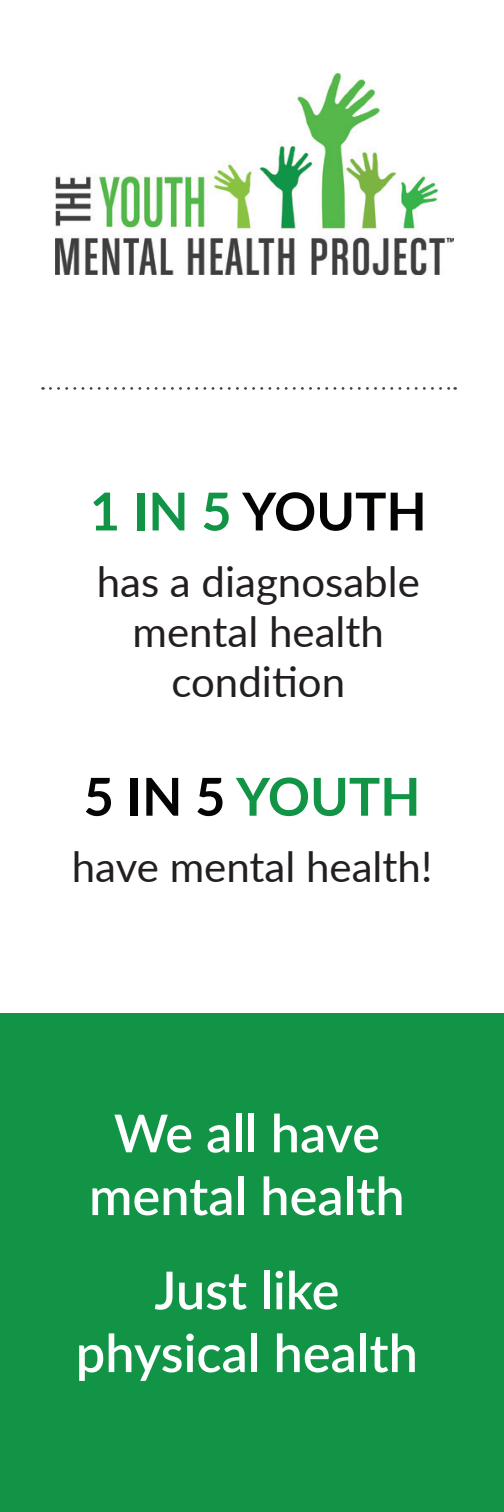
<style>
.page{position:relative;width:504px;height:1512px;background:#fff}
.page>*{position:absolute;margin:0;border:0;box-sizing:border-box;transform-origin:0 0}
.t1{font:600 52.15px/62.6px "Lato";color:#fff;text-align:center}
.t2{font:700 52.15px "Lato";color:#040503}
.t3{font:700 52.15px "Lato";color:#119446}
.t4{font:42px/50.4px "Lato";color:#231f20;text-align:center}
.s1{color:#119446}
.s2{color:#040503}
</style>
<div class="page">
<div style="left:0;top:1013px;width:504px;height:499px;background:#119446"></div>
<img style="left:55px;top:73px;width:399px;height:201px">
<svg style="left:50px;top:387px;width:406px;height:3px"></svg>
<p class="t2" style="left:90px;top:473px;width:338px"><span class="s1">1 IN 5</span> YOUTH</p>
<p class="t4" style="left:97px;top:554px;width:325px">has a diagnosable mental health</p>
<p class="t4" style="left:171px;top:655px;width:175px">condition</p>
<p class="t3" style="left:84px;top:758px;width:338px"><span class="s2">5 IN 5</span> YOUTH</p>
<p class="t4" style="left:72px;top:840px;width:362px">have mental health!</p>
<p class="t1" style="left:89px;top:1100px;width:317px">We all have mental health</p>
<p class="t1" style="left:154px;top:1257px;width:187px">Just like</p>
<p class="t1" style="left:76px;top:1320px;width:344px">physical health</p>
</div>
